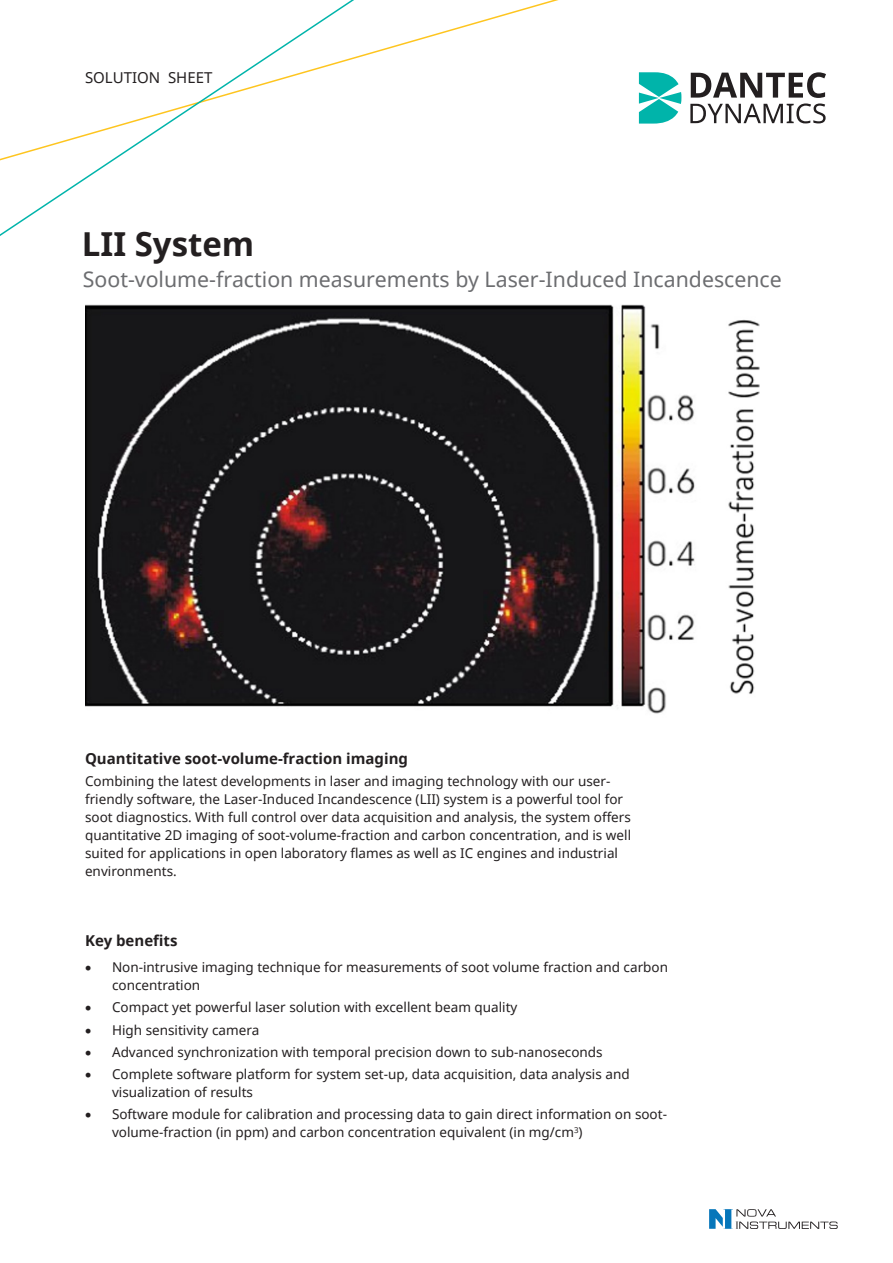
<style>
.page{position:relative;width:893px;height:1263px;background:#fff}
.page>*{position:absolute;margin:0;border:0;box-sizing:border-box;transform-origin:0 0}
.t1{font:700 33px "Noto Sans";color:#231f20}
.t2{font:21.3px "Noto Sans";color:#6c6d70}
.t3{font:700 15px "Noto Sans";color:#231f20}
.t4{font:15px "Noto Sans";color:#231f20}
.t5{font:13.5px/18px "Noto Sans";color:#231f20}
</style>
<div class="page">
<svg style="left:639px;top:72px;width:42px;height:52px"></svg>
<svg style="left:690px;top:72px;width:136px;height:51px"></svg>
<svg style="left:709px;top:1209px;width:129px;height:20px"></svg>
<svg style="left:0;top:0;width:536px;height:305px"></svg>
<img style="left:85px;top:305px;width:675px;height:409px">
<p class="t4" style="left:85px;top:67px;width:129px">SOLUTION SHEET</p>
<p class="t1" style="left:82px;top:221px;width:174px">LII System</p>
<p class="t2" style="left:83px;top:265px;width:700px">Soot-volume-fraction measurements by Laser-Induced Incandescence</p>
<p class="t3" style="left:85px;top:748px;width:324px">Quantitative soot-volume-fraction imaging</p>
<p class="t5" style="left:85px;top:772px;width:548px">Combining the latest developments in laser and imaging technology with our user&shy;friendly software, the Laser-Induced Incandescence (LII) system is a powerful tool for soot diagnostics. With full control over data acquisition and analysis, the system offers quantitative 2D imaging of soot-volume-fraction and carbon concentration, and is well suited for applications in open laboratory flames as well as IC engines and industrial environments.</p>
<p class="t3" style="left:85px;top:930px;width:94px">Key benefits</p>
<p class="t5" style="left:112px;top:958px;width:557px;text-indent:-27px">• Non-intrusive imaging technique for measurements of soot volume fraction and carbon concentration</p>
<p class="t5" style="left:85px;top:998px;width:434px">• Compact yet powerful laser solution with excellent beam quality</p>
<p class="t5" style="left:85px;top:1020px;width:176px">• High sensitivity camera</p>
<p class="t5" style="left:85px;top:1042px;width:519px">• Advanced synchronization with temporal precision down to sub-nanoseconds</p>
<p class="t5" style="left:112px;top:1065px;width:519px;text-indent:-27px">• Complete software platform for system set-up, data acquisition, data analysis and visualization of results</p>
<p class="t5" style="left:112px;top:1105px;width:556px;text-indent:-27px">• Software module for calibration and processing data to gain direct information on soot&shy;volume-fraction (in ppm) and carbon concentration equivalent (in mg/cm<sup>3</sup>)</p>
</div>
